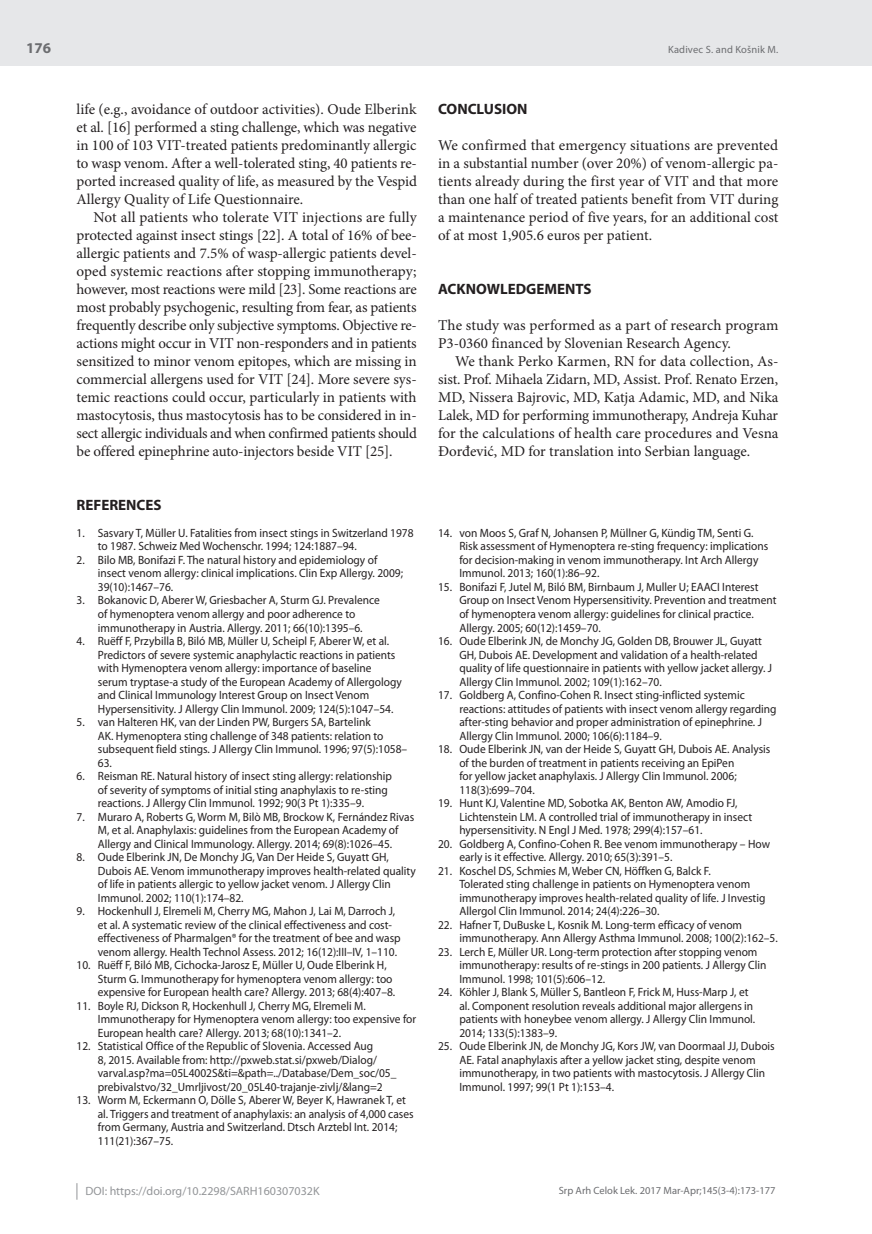
<style>
.page{position:relative;width:872px;height:1234px;background:#fff}
.page>*{position:absolute;margin:0;border:0;box-sizing:border-box;transform-origin:0 0}
.t1{font:15px/18px "Minion Pro";color:#231f20;text-align:justify}
.t2{font:700 15px "Myriad Pro";color:#231f20}
.t3{font:700 15px "Myriad Pro";color:#6c6d70}
.t4{font:12px/13.5px "Myriad Pro";color:#231f20;scale:.95 1}
.t5{font:12px "Myriad Pro";color:#939598}
.t6{font:10.5px "Myriad Pro";color:#6c6d70}
</style>
<div class="page">
<div style="left:0;top:0;width:872px;height:66px;background:#e6e7e9"></div>
<svg style="left:77px;top:1183px;width:1px;height:16px"></svg>
<p class="t3" style="left:26px;top:38px;width:26px">176</p>
<p class="t1" style="left:77px;top:100px;width:342px">life (e.g., avoidance of outdoor activities). Oude Elberink et al. [16] performed a sting challenge, which was negative in 100 of 103 VIT-treated patients predominantly allergic to wasp venom. After a well-tolerated sting, 40 patients re&shy;ported increased quality of life, as measured by the Vespid Allergy Quality of Life Questionnaire.</p>
<p class="t1" style="left:77px;top:208px;width:342px;text-indent:17px">Not all patients who tolerate VIT injections are fully protected against insect stings [22]. A total of 16% of bee&shy;allergic patients and 7.5% of wasp-allergic patients devel&shy;oped systemic reactions after stopping immunotherapy; however, most reactions were mild [23]. Some reactions are most probably psychogenic, resulting from fear, as patients frequently describe only subjective symptoms. Objective re&shy;actions might occur in VIT non-responders and in patients sensitized to minor venom epitopes, which are missing in commercial allergens used for VIT [24]. More severe sys&shy;temic reactions could occur, particularly in patients with mastocytosis, thus mastocytosis has to be considered in in&shy;sect allergic individuals and when confirmed patients should be offered epinephrine auto-injectors beside VIT [25].</p>
<p class="t2" style="left:77px;top:495px;width:87px">REFERENCES</p>
<p class="t4" style="left:98px;top:526px;width:334px;text-indent:-21px">1. Sasvary T, Müller U. Fatalities from insect stings in Switzerland 1978 to 1987. Schweiz Med Wochenschr. 1994; 124:1887–94.</p>
<p class="t4" style="left:98px;top:553px;width:323px;text-indent:-21px">2. Bilo MB, Bonifazi F. The natural history and epidemiology of insect venom allergy: clinical implications. Clin Exp Allergy. 2009;<br>39(10):1467–76.</p>
<p class="t4" style="left:77px;top:593px;width:321px;text-align:center">3. Bokanovic D, Aberer W, Griesbacher A, Sturm GJ. Prevalence of hymenoptera venom allergy and poor adherence to immunotherapy in Austria. Allergy. 2011; 66(10):1395–6.</p>
<p class="t4" style="left:98px;top:634px;width:321px;text-indent:-21px">4. Ruëff F, Przybilla B, Biló MB, Müller U, Scheipl F, Aberer W, et al.<br>Predictors of severe systemic anaphylactic reactions in patients with Hymenoptera venom allergy: importance of baseline serum tryptase-a study of the European Academy of Allergology and Clinical Immunology Interest Group on Insect Venom Hypersensitivity. J Allergy Clin Immunol. 2009; 124(5):1047–54.</p>
<p class="t4" style="left:98px;top:715px;width:327px;text-indent:-21px">5. van Halteren HK, van der Linden PW, Burgers SA, Bartelink<br>AK. Hymenoptera sting challenge of 348 patients: relation to subsequent field stings. J Allergy Clin Immunol. 1996; 97(5):1058– 63.</p>
<p class="t4" style="left:98px;top:769px;width:311px;text-indent:-21px">6. Reisman RE. Natural history of insect sting allergy: relationship of severity of symptoms of initial sting anaphylaxis to re-sting reactions. J Allergy Clin Immunol. 1992; 90(3 Pt 1):335–9.</p>
<p class="t4" style="left:77px;top:809px;width:357px;text-align:center">7. Muraro A, Roberts G, Worm M, Bilò MB, Brockow K, Fernández Rivas<br>M, et al. Anaphylaxis: guidelines from the European Academy of<br>Allergy and Clinical Immunology. Allergy. 2014; 69(8):1026–45.</p>
<p class="t4" style="left:98px;top:850px;width:336px;text-indent:-21px">8. Oude Elberink JN, De Monchy JG, Van Der Heide S, Guyatt GH, Dubois AE. Venom immunotherapy improves health-related quality of life in patients allergic to yellow jacket venom. J Allergy Clin Immunol. 2002; 110(1):174–82.</p>
<p class="t4" style="left:98px;top:904px;width:320px;text-indent:-21px">9. Hockenhull J, Elremeli M, Cherry MG, Mahon J, Lai M, Darroch J, et al. A systematic review of the clinical effectiveness and cost&shy;effectiveness of Pharmalgen® for the treatment of bee and wasp venom allergy. Health Technol Assess. 2012; 16(12):III–IV, 1–110.</p>
<p class="t4" style="left:98px;top:958px;width:314px;text-indent:-21px">10. Ruëff F, Biló MB, Cichocka-Jarosz E, Müller U, Oude Elberink H,<br>Sturm G. Immunotherapy for hymenoptera venom allergy: too expensive for European health care? Allergy. 2013; 68(4):407–8.</p>
<p class="t4" style="left:98px;top:998px;width:336px;text-indent:-21px">11. Boyle RJ, Dickson R, Hockenhull J, Cherry MG, Elremeli M.<br>Immunotherapy for Hymenoptera venom allergy: too expensive for<br>European health care? Allergy. 2013; 68(10):1341–2.</p>
<p class="t4" style="left:98px;top:1039px;width:316px;text-indent:-21px">12. Statistical Office of the Republic of Slovenia. Accessed Aug<br>8, 2015. Available from: http://pxweb.stat.si/pxweb/Dialog/ varval.asp?ma=05L4002S&amp;ti=&amp;path=../Database/Dem_soc/05_ prebivalstvo/32_Umrljivost/20_05L40-trajanje-zivlj/&amp;lang=2</p>
<p class="t4" style="left:98px;top:1093px;width:334px;text-indent:-21px">13. Worm M, Eckermann O, Dölle S, Aberer W, Beyer K, Hawranek T, et al. Triggers and treatment of anaphylaxis: an analysis of 4,000 cases from Germany, Austria and Switzerland. Dtsch Arztebl Int. 2014; 111(21):367–75.</p>
<p class="t5" style="left:86px;top:1183px;width:235px">DOI: https://doi.org/10.2298/SARH160307032K</p>
<p class="t6" style="left:668px;top:43px;width:112px">Kadivec S. and Košnik M.</p>
<p class="t2" style="left:438px;top:99px;width:91px">CONCLUSION</p>
<p class="t1" style="left:438px;top:136px;width:342px">We confirmed that emergency situations are prevented in a substantial number (over 20%) of venom-allergic pa&shy;tients already during the first year of VIT and that more than one half of treated patients benefit from VIT during a maintenance period of five years, for an additional cost of at most 1,905.6 euros per patient.</p>
<p class="t2" style="left:438px;top:279px;width:155px">ACKNOWLEDGEMENTS</p>
<p class="t1" style="left:438px;top:316px;width:342px">The study was performed as a part of research program<br>P3-0360 financed by Slovenian Research Agency.</p>
<p class="t1" style="left:438px;top:352px;width:342px;text-indent:17px">We thank Perko Karmen, RN for data collection, As&shy;sist. Prof. Mihaela Zidarn, MD, Assist. Prof. Renato Erzen, MD, Nissera Bajrovic, MD, Katja Adamic, MD, and Nika Lalek, MD for performing immunotherapy, Andreja Kuhar for the calculations of health care procedures and Vesna Đorđević, MD for translation into Serbian language.</p>
<p class="t4" style="left:459px;top:526px;width:327px;text-indent:-21px">14. von Moos S, Graf N, Johansen P, Müllner G, Kündig TM, Senti G.<br>Risk assessment of Hymenoptera re-sting frequency: implications for decision-making in venom immunotherapy. Int Arch Allergy Immunol. 2013; 160(1):86–92.</p>
<p class="t4" style="left:459px;top:580px;width:335px;text-indent:-21px">15. Bonifazi F, Jutel M, Biló BM, Birnbaum J, Muller U; EAACI Interest Group on Insect Venom Hypersensitivity. Prevention and treatment of hymenoptera venom allergy: guidelines for clinical practice.<br>Allergy. 2005; 60(12):1459–70.</p>
<p class="t4" style="left:459px;top:634px;width:331px;text-indent:-21px">16. Oude Elberink JN, de Monchy JG, Golden DB, Brouwer JL, Guyatt GH, Dubois AE. Development and validation of a health-related quality of life questionnaire in patients with yellow jacket allergy. J Allergy Clin Immunol. 2002; 109(1):162–70.</p>
<p class="t4" style="left:459px;top:688px;width:335px;text-indent:-21px">17. Goldberg A, Confino-Cohen R. Insect sting-inflicted systemic reactions: attitudes of patients with insect venom allergy regarding after-sting behavior and proper administration of epinephrine. J Allergy Clin Immunol. 2000; 106(6):1184–9.</p>
<p class="t4" style="left:459px;top:742px;width:329px;text-indent:-21px">18. Oude Elberink JN, van der Heide S, Guyatt GH, Dubois AE. Analysis of the burden of treatment in patients receiving an EpiPen<br>for yellow jacket anaphylaxis. J Allergy Clin Immunol. 2006; 118(3):699–704.</p>
<p class="t4" style="left:459px;top:796px;width:310px;text-indent:-21px">19. Hunt KJ, Valentine MD, Sobotka AK, Benton AW, Amodio FJ,<br>Lichtenstein LM. A controlled trial of immunotherapy in insect hypersensitivity. N Engl J Med. 1978; 299(4):157–61.</p>
<p class="t4" style="left:459px;top:836px;width:328px;text-indent:-21px">20. Goldberg A, Confino-Cohen R. Bee venom immunotherapy – How early is it effective. Allergy. 2010; 65(3):391–5.</p>
<p class="t4" style="left:459px;top:863px;width:324px;text-indent:-21px">21. Koschel DS, Schmies M, Weber CN, Höffken G, Balck F.<br>Tolerated sting challenge in patients on Hymenoptera venom immunotherapy improves health-related quality of life. J Investig Allergol Clin Immunol. 2014; 24(4):226–30.</p>
<p class="t4" style="left:459px;top:917px;width:337px;text-indent:-21px">22. Hafner T, DuBuske L, Kosnik M. Long-term efficacy of venom immunotherapy. Ann Allergy Asthma Immunol. 2008; 100(2):162–5.</p>
<p class="t4" style="left:459px;top:944px;width:325px;text-indent:-21px">23. Lerch E, Müller UR. Long-term protection after stopping venom immunotherapy: results of re-stings in 200 patients. J Allergy Clin<br>Immunol. 1998; 101(5):606–12.</p>
<p class="t4" style="left:459px;top:985px;width:313px;text-indent:-21px">24. Köhler J, Blank S, Müller S, Bantleon F, Frick M, Huss-Marp J, et al. Component resolution reveals additional major allergens in patients with honeybee venom allergy. J Allergy Clin Immunol.<br>2014; 133(5):1383–9.</p>
<p class="t4" style="left:459px;top:1039px;width:333px;text-indent:-21px">25. Oude Elberink JN, de Monchy JG, Kors JW, van Doormaal JJ, Dubois AE. Fatal anaphylaxis after a yellow jacket sting, despite venom immunotherapy, in two patients with mastocytosis. J Allergy Clin Immunol. 1997; 99(1 Pt 1):153–4.</p>
<p class="t6" style="left:559px;top:1184px;width:218px">Srp Arh Celok Lek. 2017 Mar-Apr;145(3-4):173-177</p>
</div>
